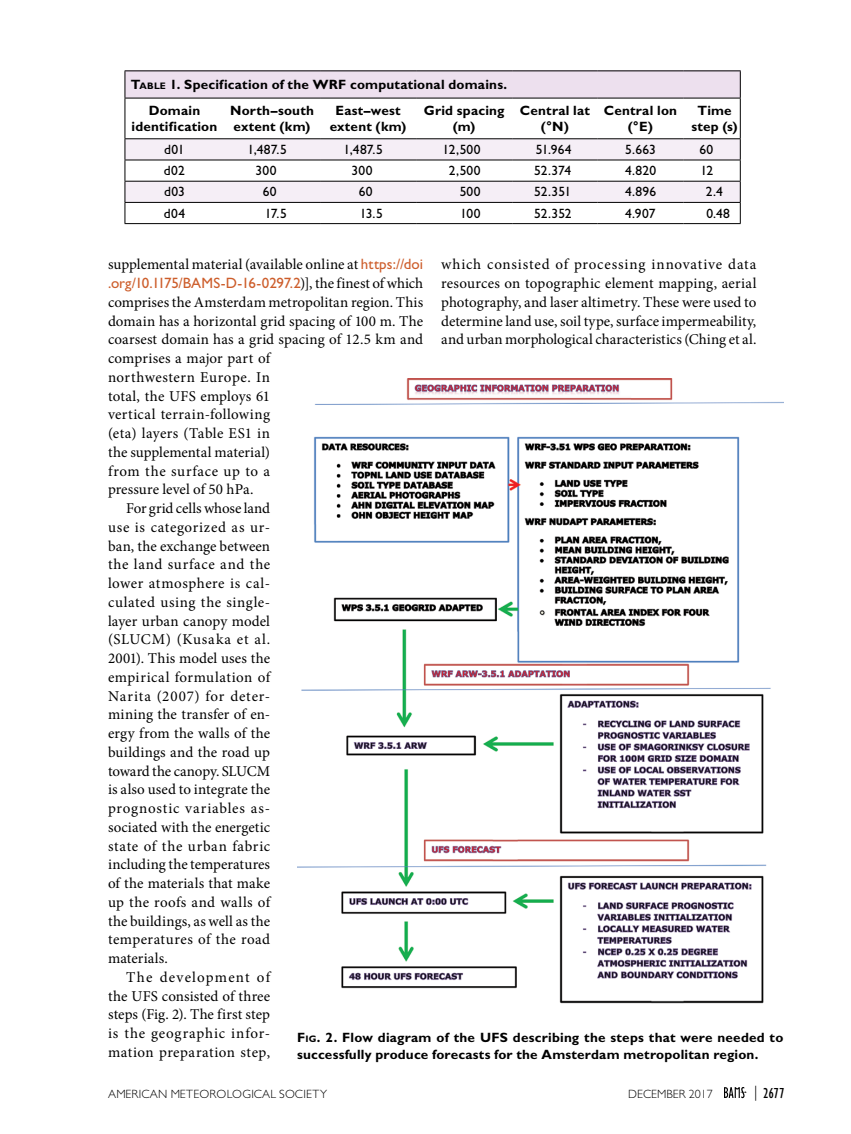
<style>
.page{position:relative;width:851px;height:1134px;background:#fff}
.page>*{position:absolute;margin:0;border:0;box-sizing:border-box;transform-origin:0 0}
.Body_Text{font:15px/18.8px "Minion Pro";letter-spacing:.02em;color:#000;text-align:justify}
.First_Paragraph_w_bo{font:15px/18.8px "Minion Pro";letter-spacing:.01em;color:#000}
.t1{font:condensed 15px "Gill Sans Std";color:#000}
.Caption__figure{font:700 13.5px/16.5px "Gill Sans Std";letter-spacing:.015em;color:#000}
.Table_Text{font:13.5px "Gill Sans Std";letter-spacing:.01em;color:#000}
.Table_Header{font:700 13.5px/16.5px "Gill Sans Std";letter-spacing:.015em;color:#000;text-align:center}
.Caption__table{font:700 13.5px "Gill Sans Std";letter-spacing:.015em;color:#000}
.t2{font:300 12px "Gill Sans Std";letter-spacing:.015em;color:#000}
.s1{font-style:inherit}
.s2{font-size:9.45px}
.s3{font-family:"Gill Sans Std";color:#cd5e2c}
.s4{font-weight:300;font-stretch:normal}
</style>
<div class="page">
<div style="left:125px;top:71px;width:615px;height:27px;background:#ede0ee"></div>
<svg style="left:125px;top:139px;width:615px;height:63px;fill:#f5eef6"></svg>
<hr style="left:124px;top:70px;width:100px;height:1px;background:#000">
<svg style="left:124px;top:71px;width:1px;height:27px"></svg>
<hr style="left:224px;top:70px;width:96px;height:1px;background:#000">
<hr style="left:320px;top:70px;width:96px;height:1px;background:#000">
<hr style="left:416px;top:70px;width:96px;height:1px;background:#000">
<hr style="left:512px;top:70px;width:85px;height:1px;background:#000">
<hr style="left:597px;top:70px;width:86px;height:1px;background:#000">
<hr style="left:683px;top:70px;width:57px;height:1px;background:#000">
<svg style="left:740px;top:71px;width:1px;height:27px"></svg>
<hr style="left:124px;top:98px;width:100px;height:1px;background:#000">
<hr style="left:124px;top:98px;width:1px;height:40px;background:#000">
<hr style="left:224px;top:98px;width:96px;height:1px;background:#000">
<hr style="left:320px;top:98px;width:96px;height:1px;background:#000">
<hr style="left:416px;top:98px;width:96px;height:1px;background:#000">
<hr style="left:512px;top:98px;width:85px;height:1px;background:#000">
<hr style="left:597px;top:98px;width:86px;height:1px;background:#000">
<hr style="left:683px;top:98px;width:57px;height:1px;background:#000">
<hr style="left:740px;top:98px;width:1px;height:40px;background:#000">
<hr style="left:124px;top:138px;width:100px;height:1px;background:#000">
<hr style="left:224px;top:138px;width:96px;height:1px;background:#000">
<hr style="left:320px;top:138px;width:96px;height:1px;background:#000">
<hr style="left:416px;top:138px;width:96px;height:1px;background:#000">
<hr style="left:512px;top:138px;width:85px;height:1px;background:#000">
<hr style="left:597px;top:138px;width:86px;height:1px;background:#000">
<hr style="left:683px;top:138px;width:57px;height:1px;background:#000">
<hr style="left:124px;top:160px;width:100px;height:1px;background:#000">
<hr style="left:224px;top:160px;width:96px;height:1px;background:#000">
<hr style="left:320px;top:160px;width:96px;height:1px;background:#000">
<hr style="left:416px;top:160px;width:96px;height:1px;background:#000">
<hr style="left:512px;top:160px;width:85px;height:1px;background:#000">
<hr style="left:597px;top:160px;width:86px;height:1px;background:#000">
<hr style="left:683px;top:160px;width:57px;height:1px;background:#000">
<hr style="left:124px;top:181px;width:100px;height:1px;background:#000">
<hr style="left:224px;top:181px;width:96px;height:1px;background:#000">
<hr style="left:320px;top:181px;width:96px;height:1px;background:#000">
<hr style="left:416px;top:181px;width:96px;height:1px;background:#000">
<hr style="left:512px;top:181px;width:85px;height:1px;background:#000">
<hr style="left:597px;top:181px;width:86px;height:1px;background:#000">
<hr style="left:683px;top:181px;width:57px;height:1px;background:#000">
<hr style="left:124px;top:202px;width:100px;height:1px;background:#000">
<svg style="left:124px;top:139px;width:1px;height:84px"></svg>
<hr style="left:224px;top:202px;width:96px;height:1px;background:#000">
<hr style="left:320px;top:202px;width:96px;height:1px;background:#000">
<hr style="left:416px;top:202px;width:96px;height:1px;background:#000">
<hr style="left:512px;top:202px;width:85px;height:1px;background:#000">
<hr style="left:597px;top:202px;width:86px;height:1px;background:#000">
<hr style="left:683px;top:202px;width:57px;height:1px;background:#000">
<svg style="left:740px;top:139px;width:1px;height:84px"></svg>
<hr style="left:124px;top:223px;width:100px;height:1px;background:#000">
<hr style="left:224px;top:223px;width:96px;height:1px;background:#000">
<hr style="left:320px;top:223px;width:96px;height:1px;background:#000">
<hr style="left:416px;top:223px;width:96px;height:1px;background:#000">
<hr style="left:512px;top:223px;width:85px;height:1px;background:#000">
<hr style="left:597px;top:223px;width:86px;height:1px;background:#000">
<hr style="left:683px;top:223px;width:57px;height:1px;background:#000">
<img style="left:297px;top:378px;width:486px;height:626px">
<svg style="left:724px;top:1087px;width:22px;height:11px"></svg>
<p class="Caption__table" style="left:131px;top:77px;width:377px"><span class="s1">T</span><span class="s2">able</span> 1. Specification of the WRF computational domains.</p>
<p class="Table_Header" style="left:131px;top:102px;width:87px">Domain identification</p>
<p class="Table_Header" style="left:230px;top:102px;width:85px;text-align:left">North–south extent (km)</p>
<p class="Table_Header" style="left:329px;top:102px;width:78px">East–west extent (km)</p>
<p class="Table_Header" style="left:424px;top:102px;width:82px">Grid spacing (m)</p>
<p class="Table_Header" style="left:520px;top:102px;width:72px">Central lat (°N)</p>
<p class="Table_Header" style="left:603px;top:102px;width:75px">Central lon (°E)</p>
<p class="Table_Header" style="left:691px;top:102px;width:48px">Time step (s)</p>
<p class="Table_Text" style="left:164px;top:142px;width:22px">d01</p>
<p class="Table_Text" style="left:247px;top:142px;width:41px">1,487.5</p>
<p class="Table_Text" style="left:343px;top:142px;width:41px">1,487.5</p>
<p class="Table_Text" style="left:442px;top:142px;width:39px">12,500</p>
<p class="Table_Text" style="left:535px;top:142px;width:37px">51.964</p>
<p class="Table_Text" style="left:625px;top:142px;width:32px">5.663</p>
<p class="Table_Text" style="left:699px;top:142px;width:15px">60</p>
<p class="Table_Text" style="left:164px;top:163px;width:22px">d02</p>
<p class="Table_Text" style="left:255px;top:163px;width:23px">300</p>
<p class="Table_Text" style="left:351px;top:163px;width:23px">300</p>
<p class="Table_Text" style="left:449px;top:163px;width:33px">2,500</p>
<p class="Table_Text" style="left:534px;top:163px;width:38px">52.374</p>
<p class="Table_Text" style="left:625px;top:163px;width:32px">4.820</p>
<p class="Table_Text" style="left:700px;top:163px;width:14px">12</p>
<p class="Table_Text" style="left:164px;top:184px;width:22px">d03</p>
<p class="Table_Text" style="left:263px;top:184px;width:15px">60</p>
<p class="Table_Text" style="left:359px;top:184px;width:15px">60</p>
<p class="Table_Text" style="left:459px;top:184px;width:22px">500</p>
<p class="Table_Text" style="left:534px;top:184px;width:38px">52.351</p>
<p class="Table_Text" style="left:625px;top:184px;width:32px">4.896</p>
<p class="Table_Text" style="left:706px;top:184px;width:18px">2.4</p>
<p class="Table_Text" style="left:164px;top:205px;width:23px">d04</p>
<p class="Table_Text" style="left:265px;top:205px;width:23px">17.5</p>
<p class="Table_Text" style="left:359px;top:205px;width:25px">13.5</p>
<p class="Table_Text" style="left:460px;top:205px;width:22px">100</p>
<p class="Table_Text" style="left:534px;top:205px;width:39px">52.352</p>
<p class="Table_Text" style="left:625px;top:205px;width:32px">4.907</p>
<p class="Table_Text" style="left:706px;top:205px;width:25px">0.48</p>
<p class="First_Paragraph_w_bo" style="left:108px;top:255px;width:317px">supplemental material (available online at <span class="s3">https://doi .org/10.1175/BAMS-D-16-0297.2</span>)], the finest of which comprises the Amsterdam metropolitan region. This domain has a horizontal grid spacing of 100 m. The coarsest domain has a grid spacing of 12.5 km and comprises a major part of<br>northwestern Europe. In<br>total, the UFS employs 61<br>vertical terrain-following<br>(eta) layers (Table ES1 in<br>the supplemental material)<br>from the surface up to a<br>pressure level of 50 hPa.</p>
<p class="Body_Text" style="left:108px;top:499px;width:164px;text-indent:18px">For grid cells whose land use is categorized as ur&shy;ban, the exchange between the land surface and the lower atmosphere is cal&shy;culated using the single&shy;layer urban canopy model (SLUCM) (Kusaka et al.<br>2001). This model uses the empirical formulation of Narita (2007) for deter&shy;mining the transfer of en&shy;ergy from the walls of the buildings and the road up toward the canopy. SLUCM is also used to integrate the prognostic variables as&shy;sociated with the energetic state of the urban fabric including the temperatures of the materials that make up the roofs and walls of the buildings, as well as the temperatures of the road materials.</p>
<p class="Body_Text" style="left:108px;top:968px;width:164px;text-indent:18px">The development of the UFS consisted of three steps (Fig. 2). The first step is the geographic infor&shy;mation preparation step,</p>
<p class="Body_Text" style="left:441px;top:255px;width:317px">which consisted of processing innovative data resources on topographic element mapping, aerial photography, and laser altimetry. These were used to determine land use, soil type, surface impermeability, and urban morphological characteristics (Ching et al.</p>
<p class="Caption__figure" style="left:297px;top:1029px;width:487px"><span class="s1">F</span><span class="s2">ig</span><span class="s1">.</span> 2. Flow diagram of the UFS describing the steps that were needed to successfully produce forecasts for the Amsterdam metropolitan region.</p>
<p class="t2" style="left:108px;top:1087px;width:220px">AMERICAN METEOROLOGICAL SOCIETY</p>
<p class="t2" style="left:628px;top:1087px;width:86px">DECEMBER 2017</p>
<p class="t1" style="left:754px;top:1085px;width:32px"><span class="s4">|</span> 2677</p>
</div>
